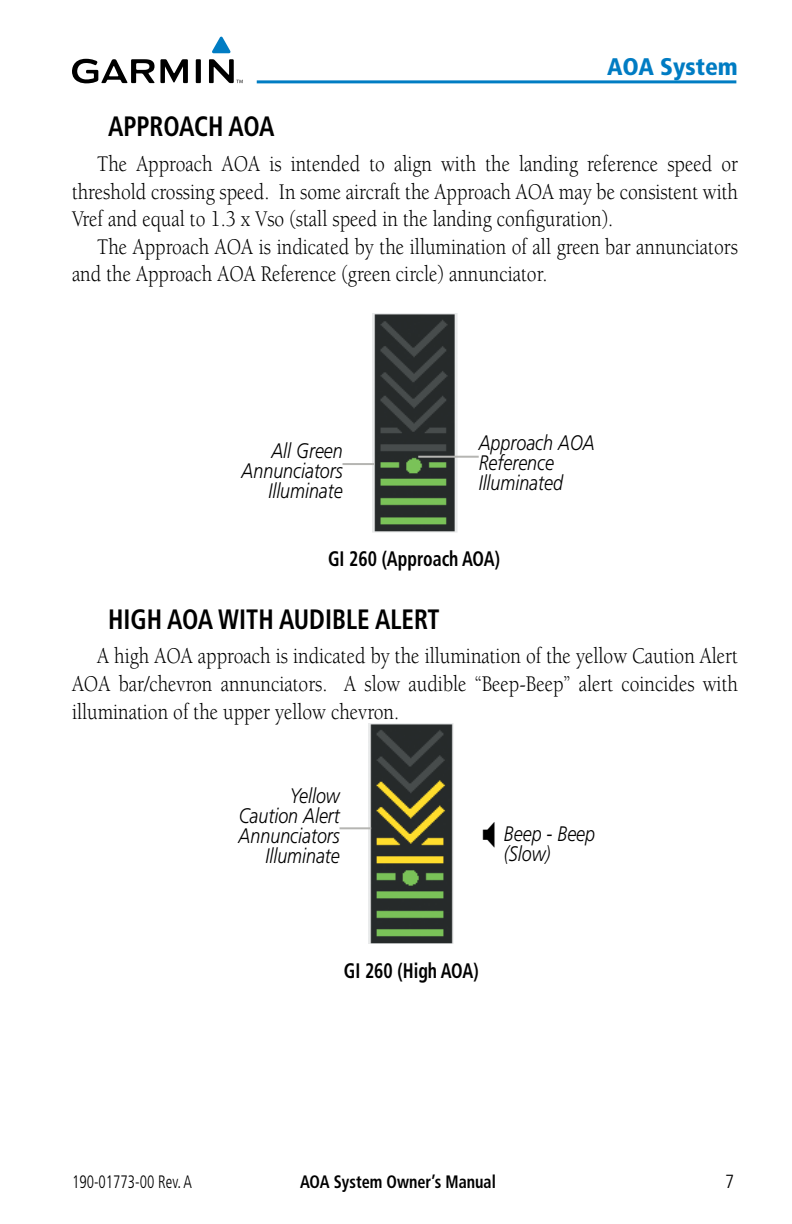
<style>
.page{position:relative;width:792px;height:1224px;background:#fff}
.page>*{position:absolute;margin:0;border:0;box-sizing:border-box;transform-origin:0 0}
.Heading_3{font:700 condensed 28px "Frutiger";color:#000;scale:.9 1}
.t1{font:900 condensed 24px "Frutiger";color:#007cc3}
.BODY_TEXT{font:23px/27.6px "Berkeley";color:#000;text-align:justify;scale:.85 1}
.t2{font:italic 300 21px/20px "Frutiger";color:#000;text-align:right;scale:.85 1}
.t3{font:700 condensed 21px "Frutiger";color:#000;scale:.85 1}
.t4{font:300 condensed 19px "Frutiger";color:#000}
.t5{font:700 condensed 18px "Frutiger";color:#000;scale:.9 1}
.t6{font:300 condensed 18px "Frutiger";color:#000;scale:.85 1}
</style>
<div class="page">
<img style="left:373px;top:314px;width:86px;height:219px">
<hr style="left:342px;top:463px;width:32px;height:2px;background:#b5b5b2">
<hr style="left:418px;top:456px;width:61px;height:2px;background:#b5b5b2">
<img style="left:368px;top:723px;width:86px;height:221px">
<hr style="left:340px;top:827px;width:31px;height:2px;background:#b5b5b2">
<hr style="left:257px;top:80px;width:479px;height:3px;background:#007dc3">
<svg style="left:72px;top:59px;width:171px;height:24px"></svg>
<svg style="left:212px;top:37px;width:19px;height:16px"></svg>
<p class="t1" style="left:607px;top:52px;width:132px">AOA System</p>
<p class="Heading_3" style="left:108px;top:110px;width:186px">APPROACH AOA</p>
<p class="BODY_TEXT" style="left:72px;top:150px;width:785px;text-indent:25px">The Approach AOA is intended to align with the landing reference speed or threshold crossing speed. In some aircraft the Approach AOA may be consistent with Vref and equal to 1.3 x Vso (stall speed in the landing configuration).</p>
<p class="BODY_TEXT" style="left:72px;top:233px;width:785px;text-indent:25px">The Approach AOA is indicated by the illumination of all green bar annunciators and the Approach AOA Reference (green circle) annunciator.</p>
<p class="t2" style="left:242px;top:441px;width:121px">All Green<br>Annunciators<br>Illuminate</p>
<p class="t2" style="left:479px;top:433px;width:138px;text-align:left">Approach AOA<br>Reference<br>Illuminated</p>
<p class="t3" style="left:328px;top:546px;width:204px">GI 260 (Approach AOA)</p>
<p class="Heading_3" style="left:108px;top:602px;width:370px">HIGH AOA WITH AUDIBLE ALERT</p>
<p class="BODY_TEXT" style="left:72px;top:643px;width:785px;text-indent:25px">A high AOA approach is indicated by the illumination of the yellow Caution Alert AOA bar/chevron annunciators. A slow audible “Beep-Beep” alert coincides with illumination of the upper yellow chevron.</p>
<p class="t2" style="left:239px;top:786px;width:121px">Yellow<br>Caution Alert<br>Annunciators<br>Illuminate</p>
<p class="t2" style="left:504px;top:824px;width:109px;text-align:left">Beep - Beep (Slow)</p>
<p class="t3" style="left:344px;top:958px;width:160px">GI 260 (High AOA)</p>
<p class="t6" style="left:72px;top:1172px;width:143px">190-01773-00 Rev. A</p>
<p class="t5" style="left:300px;top:1171px;width:219px">AOA System Owner’s Manual</p>
<p class="t4" style="left:725px;top:1171px;width:11px">7</p>
</div>
